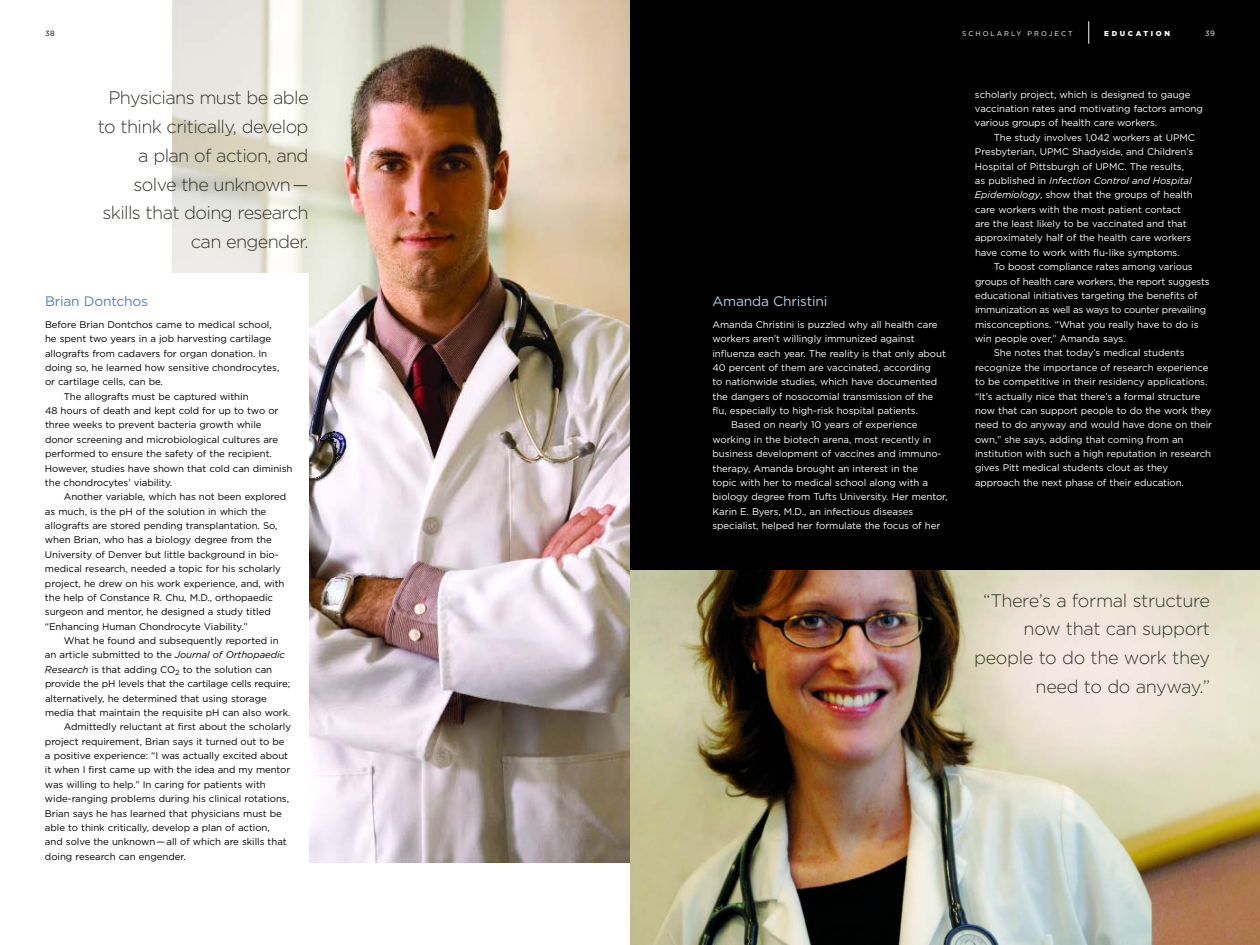
<style>
.page{position:relative;width:1260px;height:945px;background:#fff}
.page>*{position:absolute;margin:0;border:0;box-sizing:border-box;transform-origin:0 0}
.t1{font:300 18.12px/28.8px "Gotham";letter-spacing:-.035em;color:#32362c;text-align:right}
.t2{font:13.75px "Gotham";letter-spacing:-.015em;color:#bacce3}
.t3{font:13.75px "Gotham";letter-spacing:-.015em;color:#5582bb}
.t4{font:9.75px/14.4px "Gotham";letter-spacing:-.005em;color:#fff}
.t5{font:9.75px "Gotham";letter-spacing:-.005em;color:#000}
.t6{font:9.75px "Gotham";letter-spacing:-.03em;color:#fff}
.t7{font:7.5px "Gotham";color:#000}
.t8{font:7.5px "Gotham";color:#fff}
.t9{font:900 7.25px "Gotham";letter-spacing:.365em;color:#fff}
.t10{font:6.88px "Gotham";letter-spacing:.285em;color:#fff}
.s1{font-style:italic}
</style>
<div class="page">
<img style="left:630px;top:0;width:630px;height:945px">
<svg style="left:1088px;top:21px;width:1px;height:23px"></svg>
<img style="left:172px;top:0;width:458px;height:862px">
<div style="left:80px;top:274px;width:229px;height:597px;background:#fff"></div>
<p class="t7" style="left:45px;top:29px;width:11px">38</p>
<p class="t10" style="left:962px;top:29px;width:112px">SCHOLARLY PROJECT</p>
<p class="t9" style="left:1104px;top:29px;width:67px">EDUCATION</p>
<p class="t8" style="left:1205px;top:29px;width:11px">39</p>
<h1 class="t1" style="left:98px;top:84px;width:212px">Physicians must be able to think critically, develop a plan of action, and solve the unknown— skills that doing research can engender.</h1>
<h2 class="t3" style="left:45px;top:293px;width:105px">Brian Dontchos</h2>
<p class="t5" style="left:45px;top:319px;width:228px">Before Brian Dontchos came to medical school,</p>
<p class="t5" style="left:45px;top:333px;width:228px">he spent two years in a job harvesting cartilage</p>
<p class="t5" style="left:45px;top:348px;width:224px">allografts from cadavers for organ donation. In</p>
<p class="t5" style="left:45px;top:362px;width:236px">doing so, he learned how sensitive chondrocytes,</p>
<p class="t5" style="left:45px;top:376px;width:120px">or cartilage cells, can be.</p>
<p class="t5" style="left:64px;top:391px;width:186px">The allografts must be captured within</p>
<p class="t5" style="left:45px;top:405px;width:235px">48 hours of death and kept cold for up to two or</p>
<p class="t5" style="left:45px;top:419px;width:218px">three weeks to prevent bacteria growth while</p>
<p class="t5" style="left:45px;top:434px;width:235px">donor screening and microbiological cultures are</p>
<p class="t5" style="left:45px;top:448px;width:228px">performed to ensure the safety of the recipient.</p>
<p class="t5" style="left:45px;top:463px;width:249px">However, studies have shown that cold can diminish</p>
<p class="t5" style="left:45px;top:477px;width:129px">the chondrocytes’ viability.</p>
<p class="t5" style="left:64px;top:491px;width:224px">Another variable, which has not been explored</p>
<p class="t5" style="left:45px;top:506px;width:223px">as much, is the pH of the solution in which the</p>
<p class="t5" style="left:45px;top:520px;width:234px">allografts are stored pending transplantation. So,</p>
<p class="t5" style="left:45px;top:534px;width:228px">when Brian, who has a biology degree from the</p>
<p class="t5" style="left:45px;top:549px;width:235px">University of Denver but little background in bio-</p>
<p class="t5" style="left:45px;top:563px;width:237px">medical research, needed a topic for his scholarly</p>
<p class="t5" style="left:45px;top:578px;width:241px">project, he drew on his work experience, and, with</p>
<p class="t5" style="left:45px;top:592px;width:230px">the help of Constance R. Chu, M.D., orthopaedic</p>
<p class="t5" style="left:45px;top:606px;width:227px">surgeon and mentor, he designed a study titled</p>
<p class="t5" style="left:45px;top:621px;width:204px">“Enhancing Human Chondrocyte Viability.”</p>
<p class="t5" style="left:64px;top:635px;width:216px">What he found and subsequently reported in</p>
<p class="t5" style="left:45px;top:649px;width:242px">an article submitted to the <span class="s1">Journal of Orthopaedic</span></p>
<p class="t5" style="left:45px;top:664px;width:229px"><span class="s1">Research</span> is that adding CO<sub>2</sub> to the solution can</p>
<p class="t5" style="left:45px;top:678px;width:247px">provide the pH levels that the cartilage cells require;</p>
<p class="t5" style="left:45px;top:693px;width:223px">alternatively, he determined that using storage</p>
<p class="t5" style="left:45px;top:707px;width:247px">media that maintain the requisite pH can also work.</p>
<p class="t5" style="left:64px;top:721px;width:229px">Admittedly reluctant at first about the scholarly</p>
<p class="t5" style="left:45px;top:736px;width:241px">project requirement, Brian says it turned out to be</p>
<p class="t5" style="left:45px;top:750px;width:245px">a positive experience: “I was actually excited about</p>
<p class="t5" style="left:45px;top:764px;width:247px">it when I first came up with the idea and my mentor</p>
<p class="t5" style="left:45px;top:779px;width:222px">was willing to help.” In caring for patients with</p>
<p class="t5" style="left:45px;top:793px;width:246px">wide-ranging problems during his clinical rotations,</p>
<p class="t5" style="left:45px;top:808px;width:238px">Brian says he has learned that physicians must be</p>
<p class="t5" style="left:45px;top:822px;width:226px">able to think critically, develop a plan of action,</p>
<p class="t5" style="left:45px;top:836px;width:243px">and solve the unknown—all of which are skills that</p>
<p class="t5" style="left:45px;top:851px;width:142px">doing research can engender.</p>
<h2 class="t2" style="left:712px;top:293px;width:116px">Amanda Christini</h2>
<p class="t4" style="left:712px;top:317px;width:227px">Amanda Christini is puzzled why all health care</p>
<p class="t4" style="left:712px;top:332px;width:204px">workers aren’t willingly immunized against</p>
<p class="t4" style="left:712px;top:346px;width:235px">influenza each year. The reality is that only about</p>
<p class="t4" style="left:712px;top:360px;width:220px">40 percent of them are vaccinated, according</p>
<p class="t4" style="left:712px;top:375px;width:226px">to nationwide studies, which have documented</p>
<p class="t4" style="left:712px;top:389px;width:222px">the dangers of nosocomial transmission of the</p>
<p class="t4" style="left:712px;top:404px;width:207px">flu, especially to high-risk hospital patients.</p>
<p class="t4" style="left:731px;top:418px;width:188px">Based on nearly 10 years of experience</p>
<p class="t4" style="left:712px;top:432px;width:220px">working in the biotech arena, most recently in</p>
<p class="t4" style="left:712px;top:447px;width:231px">business development of vaccines and immuno-</p>
<p class="t4" style="left:712px;top:461px;width:207px">therapy, Amanda brought an interest in the</p>
<p class="t4" style="left:712px;top:475px;width:217px">topic with her to medical school along with a</p>
<p class="t4" style="left:712px;top:490px;width:237px">biology degree from Tufts University. Her mentor,</p>
<p class="t4" style="left:712px;top:504px;width:202px">Karin E. Byers, M.D., an infectious diseases</p>
<p class="t4" style="left:712px;top:519px;width:229px">specialist, helped her formulate the focus of her</p>
<p class="t4" style="left:975px;top:87px;width:229px">scholarly project, which is designed to gauge vaccination rates and motivating factors among various groups of health care workers.</p>
<p class="t4" style="left:975px;top:130px;width:222px;text-indent:19px">The study involves 1,042 workers at UPMC Presbyterian, UPMC Shadyside, and Children’s Hospital of Pittsburgh of UPMC. The results, as published in <span class="s1">Infection Control and Hospital Epidemiology</span>, show that the groups of health care workers with the most patient contact are the least likely to be vaccinated and that approximately half of the health care workers have come to work with flu-like symptoms.</p>
<p class="t4" style="left:994px;top:260px;width:201px">To boost compliance rates among various</p>
<p class="t4" style="left:975px;top:274px;width:236px">groups of health care workers, the report suggests</p>
<p class="t4" style="left:975px;top:288px;width:224px">educational initiatives targeting the benefits of</p>
<p class="t6" style="left:975px;top:304px;width:233px">immunization as well as ways to counter prevailing</p>
<p class="t4" style="left:975px;top:317px;width:225px">misconceptions. “What you really have to do is</p>
<p class="t4" style="left:975px;top:332px;width:152px">win people over,” Amanda says.</p>
<p class="t4" style="left:994px;top:346px;width:192px">She notes that today’s medical students</p>
<p class="t4" style="left:975px;top:360px;width:235px">recognize the importance of research experience</p>
<p class="t4" style="left:975px;top:375px;width:234px">to be competitive in their residency applications.</p>
<p class="t4" style="left:975px;top:389px;width:227px">“It’s actually nice that there’s a formal structure</p>
<p class="t4" style="left:975px;top:403px;width:238px">now that can support people to do the work they</p>
<p class="t4" style="left:975px;top:418px;width:239px">need to do anyway and would have done on their</p>
<p class="t4" style="left:975px;top:432px;width:210px">own,” she says, adding that coming from an</p>
<p class="t4" style="left:975px;top:447px;width:238px">institution with such a high reputation in research</p>
<p class="t4" style="left:975px;top:461px;width:195px">gives Pitt medical students clout as they</p>
<p class="t4" style="left:975px;top:475px;width:211px">approach the next phase of their education.</p>
<h1 class="t1" style="left:974px;top:586px;width:238px">“There’s a formal structure now that can support people to do the work they need to do anyway.”</h1>
</div>
